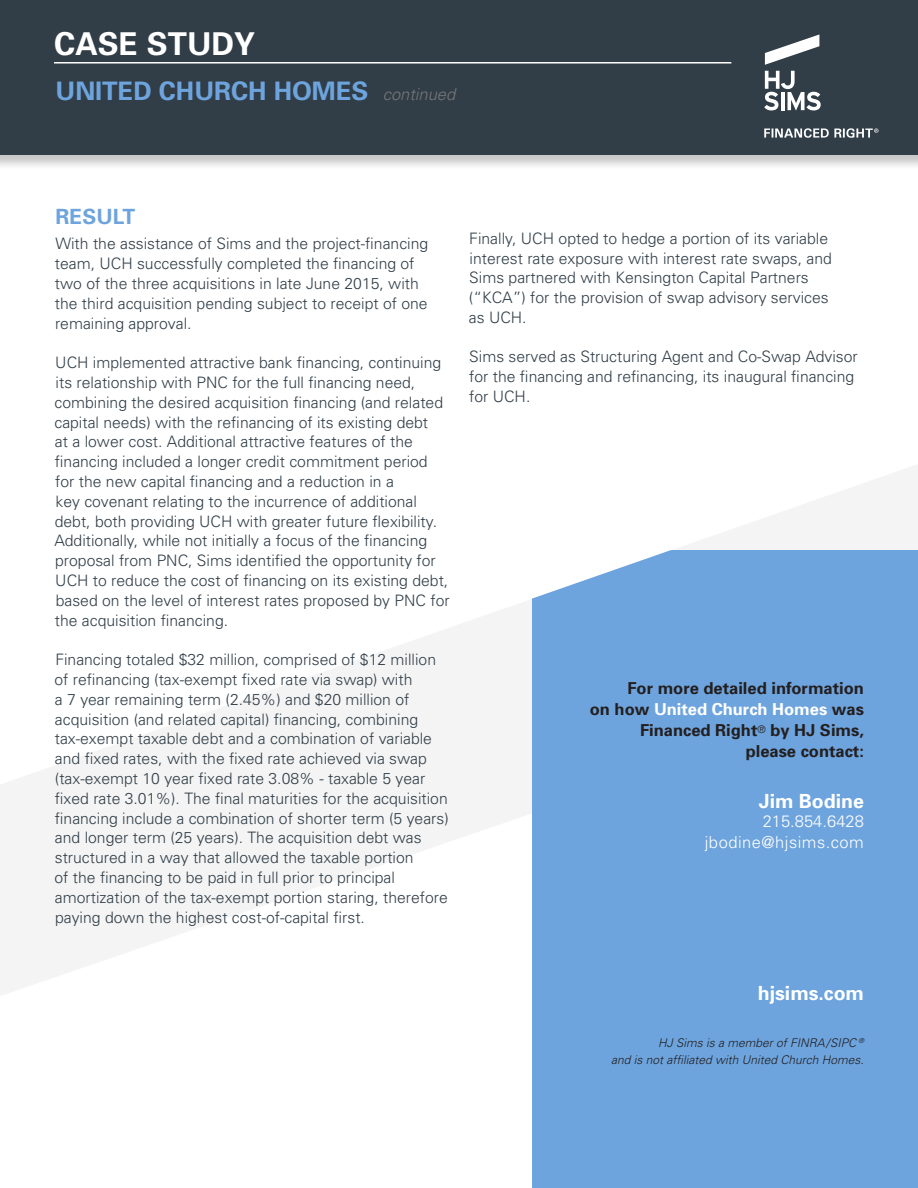
<style>
.page{position:relative;width:918px;height:1188px;background:#fff}
.page>*{position:absolute;margin:0;border:0;box-sizing:border-box;transform-origin:0 0}
.t1{font:700 31.5px "Univers";color:#fff}
.t2{font:700 25.5px "Univers";color:#6ea4dd}
.Body_Copy{font:700 21px "Univers";color:#6ea4dd}
.Body_Copy-2{font:700 19.5px "Univers";color:#fff}
.Body_Copy-3{font:700 16.5px "Univers";color:#231f20}
.Body_Copy-4{font:700 16.5px "Univers";color:#fff}
.Body_Copy-5{font:300 16.5px "Univers";letter-spacing:.03em;color:#fff}
.Body_Copy-6{font:300 16.5px "Univers";color:#fff}
.Body_Copy-7{font:300 15.75px/19.8px "Univers";color:#313e48}
.Body_Copy-8{font:italic 300 12px "Univers";color:#231f20}
.s1{font-weight:300;font-style:italic;font-size:16.5px;color:#77777a}
.s2{color:#231f20}
</style>
<div class="page">
<div style="left:0;top:0;width:918px;height:170px;background:#231f20;opacity:.25"></div>
<div style="left:0;top:0;width:918px;height:155px;background:#313e48"></div>
<hr style="left:54px;top:62px;width:677px;height:2px;background:#fff">
<svg style="left:765px;top:34px;width:54px;height:31px"></svg>
<svg style="left:764px;top:71px;width:57px;height:40px"></svg>
<svg style="left:764px;top:128px;width:114px;height:10px"></svg>
<svg style="left:0;top:465px;width:918px;height:531px"></svg>
<div style="left:532px;top:550px;width:386px;height:638px;background:#6ea4dd"></div>
<svg style="left:489px;top:495px;width:190px;height:112px"></svg>
<h1 class="t1" style="left:54px;top:25px;width:203px">CASE STUDY</h1>
<p class="t2" style="left:56px;top:75px;width:401px">UNITED CHURCH HOMES <span class="s1">continued</span></p>
<p class="Body_Copy" style="left:56px;top:204px;width:81px">RESULT</p>
<p class="Body_Copy-7" style="left:55px;top:234px;width:375px">With the assistance of Sims and the project-financing team, UCH successfully completed the financing of two of the three acquisitions in late June 2015, with the third acquisition pending subject to receipt of one remaining approval.</p>
<p class="Body_Copy-7" style="left:54px;top:353px;width:397px">UCH implemented attractive bank financing, continuing its relationship with PNC for the full financing need, combining the desired acquisition financing (and related capital needs) with the refinancing of its existing debt<br>at a lower cost. Additional attractive features of the financing included a longer credit commitment period for the new capital financing and a reduction in a<br>key covenant relating to the incurrence of additional debt, both providing UCH with greater future flexibility.<br>Additionally, while not initially a focus of the financing proposal from PNC, Sims identified the opportunity for UCH to reduce the cost of financing on its existing debt, based on the level of interest rates proposed by PNC for the acquisition financing.</p>
<p class="Body_Copy-7" style="left:54px;top:650px;width:396px">Financing totaled $32 million, comprised of $12 million of refinancing (tax-exempt fixed rate via swap) with<br>a 7 year remaining term (2.45%) and $20 million of acquisition (and related capital) financing, combining tax-exempt taxable debt and a combination of variable and fixed rates, with the fixed rate achieved via swap (tax-exempt 10 year fixed rate 3.08% - taxable 5 year fixed rate 3.01%). The final maturities for the acquisition financing include a combination of shorter term (5 years) and longer term (25 years). The acquisition debt was structured in a way that allowed the taxable portion<br>of the financing to be paid in full prior to principal amortization of the tax-exempt portion staring, therefore paying down the highest cost-of-capital first.</p>
<p class="Body_Copy-7" style="left:469px;top:228px;width:364px">Finally, UCH opted to hedge a portion of its variable interest rate exposure with interest rate swaps, and Sims partnered with Kensington Capital Partners (“KCA”) for the provision of swap advisory services</p>
<p class="Body_Copy-7" style="left:469px;top:307px;width:59px">as UCH.</p>
<p class="Body_Copy-7" style="left:469px;top:347px;width:390px">Sims served as Structuring Agent and Co-Swap Advisor for the financing and refinancing, its inaugural financing for UCH.</p>
<p class="Body_Copy-3" style="left:627px;top:678px;width:238px">For more detailed information</p>
<p class="Body_Copy-4" style="left:590px;top:699px;width:276px"><span class="s2">on how</span> United Church Homes <span class="s2">was</span></p>
<p class="Body_Copy-3" style="left:640px;top:720px;width:225px">Financed Right<sup>®</sup> by HJ Sims,</p>
<p class="Body_Copy-3" style="left:746px;top:741px;width:120px">please contact:</p>
<p class="Body_Copy-2" style="left:759px;top:789px;width:107px">Jim Bodine</p>
<p class="Body_Copy-6" style="left:763px;top:811px;width:103px">215.854.6428</p>
<p class="Body_Copy-5" style="left:705px;top:832px;width:161px">jbodine@hjsims.com</p>
<p class="Body_Copy-2" style="left:758px;top:981px;width:108px">hjsims.com</p>
<p class="Body_Copy-8" style="left:658px;top:1036px;width:207px">HJ Sims is a member of FINRA/SIPC <sup>®</sup></p>
<p class="Body_Copy-8" style="left:611px;top:1052px;width:254px">and is not affiliated with United Church Homes.</p>
</div>
